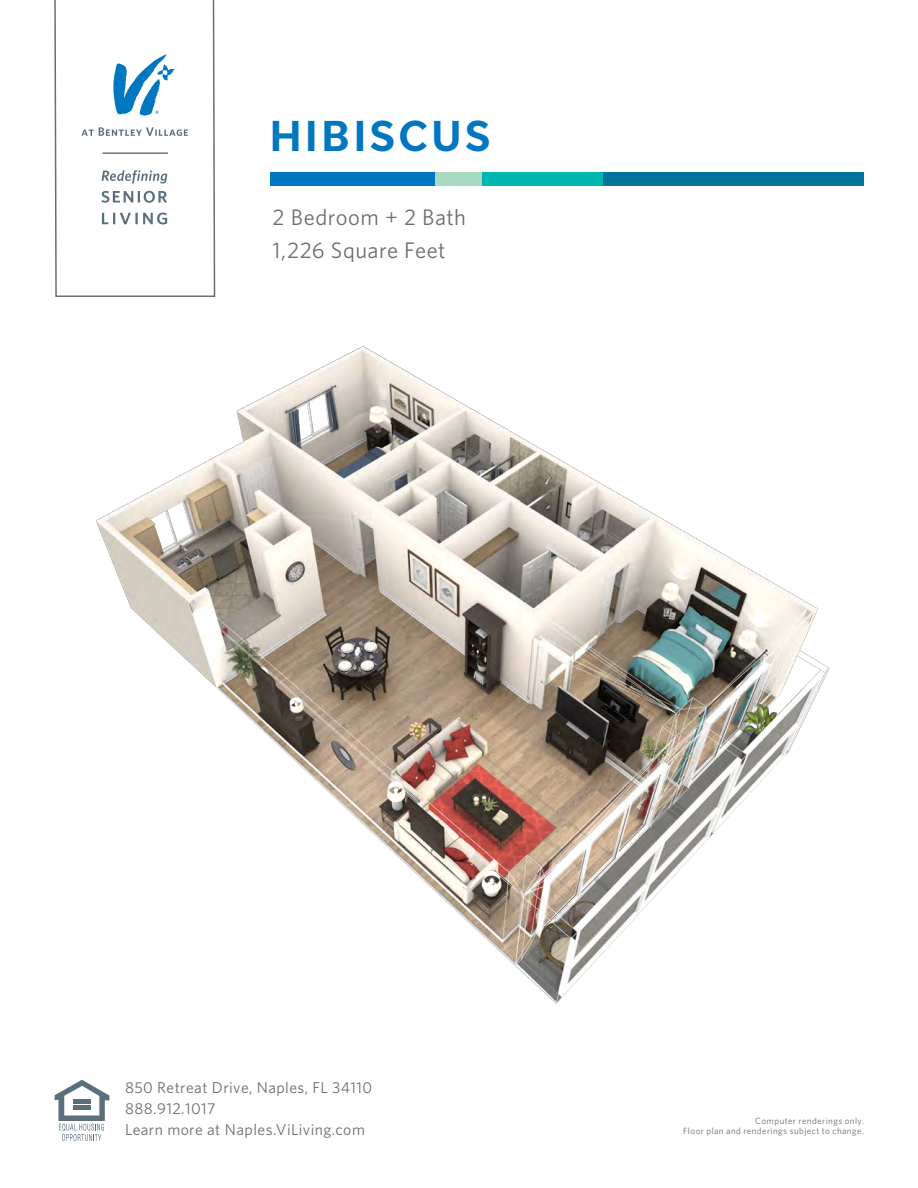
<style>
.page{position:relative;width:918px;height:1188px;background:#fff}
.page>*{position:absolute;margin:0;border:0;box-sizing:border-box;transform-origin:0 0}
.t1{font:700 42px "Neology Deco";letter-spacing:.1em;color:#0077c0}
.t2{font:22.5px "Whitney HTF";letter-spacing:.02em;color:#6c6d70}
.t3{font:15.75px "Whitney HTF";letter-spacing:.025em;color:#6c6d70}
.t4{font:9px/10.5px "Whitney HTF";letter-spacing:.05em;color:#6c6d70;text-align:right}
</style>
<div class="page">
<div style="left:270px;top:173px;width:167px;height:13px;background:#0077c0"></div>
<div style="left:602px;top:173px;width:262px;height:13px;background:#00749c"></div>
<div style="left:436px;top:173px;width:166px;height:13px;background:#00b7af"></div>
<div style="left:436px;top:173px;width:46px;height:13px;background:#a7d8c0"></div>
<img style="left:96px;top:346px;width:734px;height:658px">
<svg style="left:54px;top:0;width:162px;height:297px"></svg>
<svg style="left:81px;top:127px;width:107px;height:97px"></svg>
<svg style="left:113px;top:54px;width:62px;height:62px"></svg>
<svg style="left:55px;top:1080px;width:54px;height:61px"></svg>
<p class="t1" style="left:270px;top:111px;width:222px">HIBISCUS</p>
<p class="t2" style="left:273px;top:203px;width:195px">2 Bedroom + 2 Bath</p>
<p class="t2" style="left:273px;top:236px;width:175px">1,226 Square Feet</p>
<p class="t3" style="left:125px;top:1078px;width:249px">850 Retreat Drive, Naples, FL 34110</p>
<p class="t3" style="left:125px;top:1099px;width:92px">888.912.1017</p>
<p class="t3" style="left:125px;top:1120px;width:241px">Learn more at Naples.ViLiving.com</p>
<p class="t4" style="left:683px;top:1115px;width:182px">Computer renderings only.<br>Floor plan and renderings subject to change.</p>
</div>
